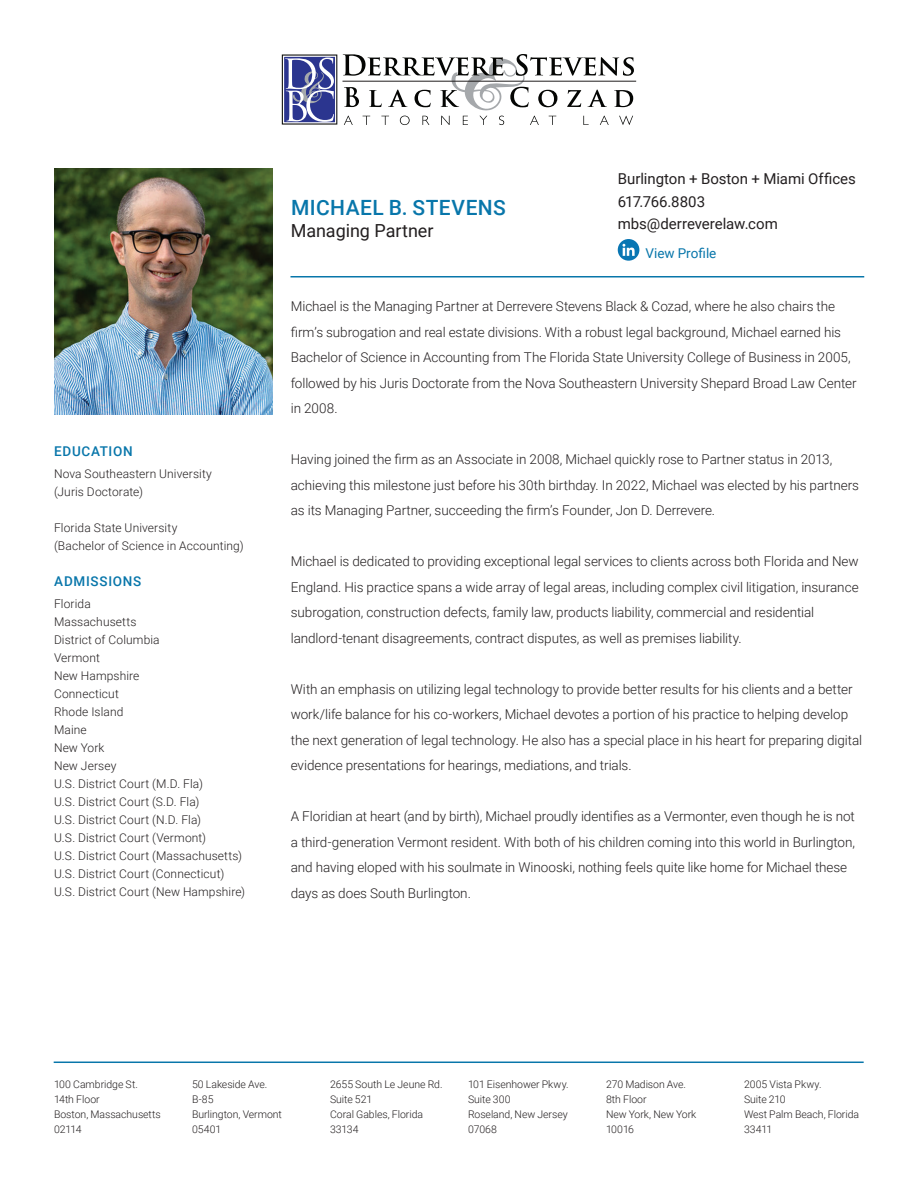
<style>
.page{position:relative;width:918px;height:1188px;background:#fff}
.page>*{position:absolute;margin:0;border:0;box-sizing:border-box;transform-origin:0 0}
.t1{font:500 21px "Roboto";letter-spacing:.02em;color:#0876aa}
.t2{font:18px "Roboto";color:#231f20}
.t3{font:15px/22.5px "Roboto";color:#231f20}
.t4{font:300 13.5px/25.5px "Roboto";letter-spacing:-.005em;color:#231f20}
.t5{font:500 13.5px "Roboto";letter-spacing:.05em;color:#0876aa}
.t6{font:13.5px "Roboto";color:#0876aa}
.t7{font:300 12px/18px "Roboto";letter-spacing:.01em;color:#231f20}
.t8{font:300 10.5px/15px "Roboto";letter-spacing:-.005em;color:#231f20}
</style>
<div class="page">
<hr style="left:343px;top:81px;width:293px;height:1px;background:#211d1e">
<svg style="left:343px;top:54px;width:291px;height:71px"></svg>
<div style="left:282px;top:55px;width:55px;height:70px;border:3px solid #040503"></div>
<div style="left:283px;top:56px;width:53px;height:67px;border:1px solid #fff"></div>
<svg style="left:285px;top:58px;width:49px;height:64px"></svg>
<hr style="left:54px;top:1062px;width:810px;height:1px;background:#0876aa">
<img style="left:54px;top:169px;width:219px;height:245px">
<hr style="left:291px;top:276px;width:573px;height:2px;background:#0876aa">
<div style="left:618px;top:239px;width:21px;height:22px;background:#0976b3;border-radius:50%"></div>
<svg style="left:622px;top:244px;width:13px;height:12px"></svg>
<h1 class="t1" style="left:291px;top:193px;width:216px">MICHAEL B. STEVENS</h1>
<h2 class="t2" style="left:291px;top:218px;width:144px">Managing Partner</h2>
<p class="t3" style="left:618px;top:167px;width:240px">Burlington + Boston + Miami Offices<br>617.766.8803 mbs@derreverelaw.com</p>
<p class="t6" style="left:645px;top:244px;width:73px">View Profile</p>
<p class="t5" style="left:54px;top:442px;width:80px">EDUCATION</p>
<p class="t7" style="left:54px;top:464px;width:160px">Nova Southeastern University (Juris Doctorate)</p>
<p class="t7" style="left:54px;top:518px;width:191px">Florida State University<br>(Bachelor of Science in Accounting)</p>
<p class="t5" style="left:54px;top:572px;width:89px">ADMISSIONS</p>
<p class="t7" style="left:54px;top:595px;width:193px">Florida<br>Massachusetts<br>District of Columbia<br>Vermont<br>New Hampshire<br>Connecticut<br>Rhode Island<br>Maine<br>New York<br>New Jersey<br>U.S. District Court (M.D. Fla)<br>U.S. District Court (S.D. Fla)<br>U.S. District Court (N.D. Fla)<br>U.S. District Court (Vermont)<br>U.S. District Court (Massachusetts)<br>U.S. District Court (Connecticut)<br>U.S. District Court (New Hampshire)</p>
<p class="t4" style="left:291px;top:293px;width:567px">Michael is the Managing Partner at Derrevere Stevens Black &amp; Cozad, where he also chairs the firm’s subrogation and real estate divisions. With a robust legal background, Michael earned his Bachelor of Science in Accounting from The Florida State University College of Business in 2005, followed by his Juris Doctorate from the Nova Southeastern University Shepard Broad Law Center in 2008.</p>
<p class="t4" style="left:291px;top:446px;width:570px">Having joined the firm as an Associate in 2008, Michael quickly rose to Partner status in 2013, achieving this milestone just before his 30th birthday. In 2022, Michael was elected by his partners as its Managing Partner, succeeding the firm’s Founder, Jon D. Derrevere.</p>
<p class="t4" style="left:291px;top:548px;width:569px">Michael is dedicated to providing exceptional legal services to clients across both Florida and New England. His practice spans a wide array of legal areas, including complex civil litigation, insurance subrogation, construction defects, family law, products liability, commercial and residential landlord-tenant disagreements, contract disputes, as well as premises liability.</p>
<p class="t4" style="left:291px;top:676px;width:573px">With an emphasis on utilizing legal technology to provide better results for his clients and a better work/life balance for his co-workers, Michael devotes a portion of his practice to helping develop the next generation of legal technology. He also has a special place in his heart for preparing digital evidence presentations for hearings, mediations, and trials.</p>
<p class="t4" style="left:291px;top:803px;width:566px">A Floridian at heart (and by birth), Michael proudly identifies as a Vermonter, even though he is not a third-generation Vermont resident. With both of his children coming into this world in Burlington, and having eloped with his soulmate in Winooski, nothing feels quite like home for Michael these days as does South Burlington.</p>
<p class="t8" style="left:54px;top:1076px;width:108px">100 Cambridge St.<br>14th Floor<br>Boston, Massachusetts<br>02114</p>
<p class="t8" style="left:192px;top:1076px;width:91px">50 Lakeside Ave.<br>B-85<br>Burlington, Vermont<br>05401</p>
<p class="t8" style="left:330px;top:1076px;width:114px">2655 South Le Jeune Rd.<br>Suite 521<br>Coral Gables, Florida<br>33134</p>
<p class="t8" style="left:468px;top:1076px;width:102px">101 Eisenhower Pkwy.<br>Suite 300<br>Roseland, New Jersey<br>07068</p>
<p class="t8" style="left:606px;top:1076px;width:92px">270 Madison Ave.<br>8th Floor<br>New York, New York<br>10016</p>
<p class="t8" style="left:744px;top:1076px;width:117px">2005 Vista Pkwy.<br>Suite 210<br>West Palm Beach, Florida<br>33411</p>
</div>
